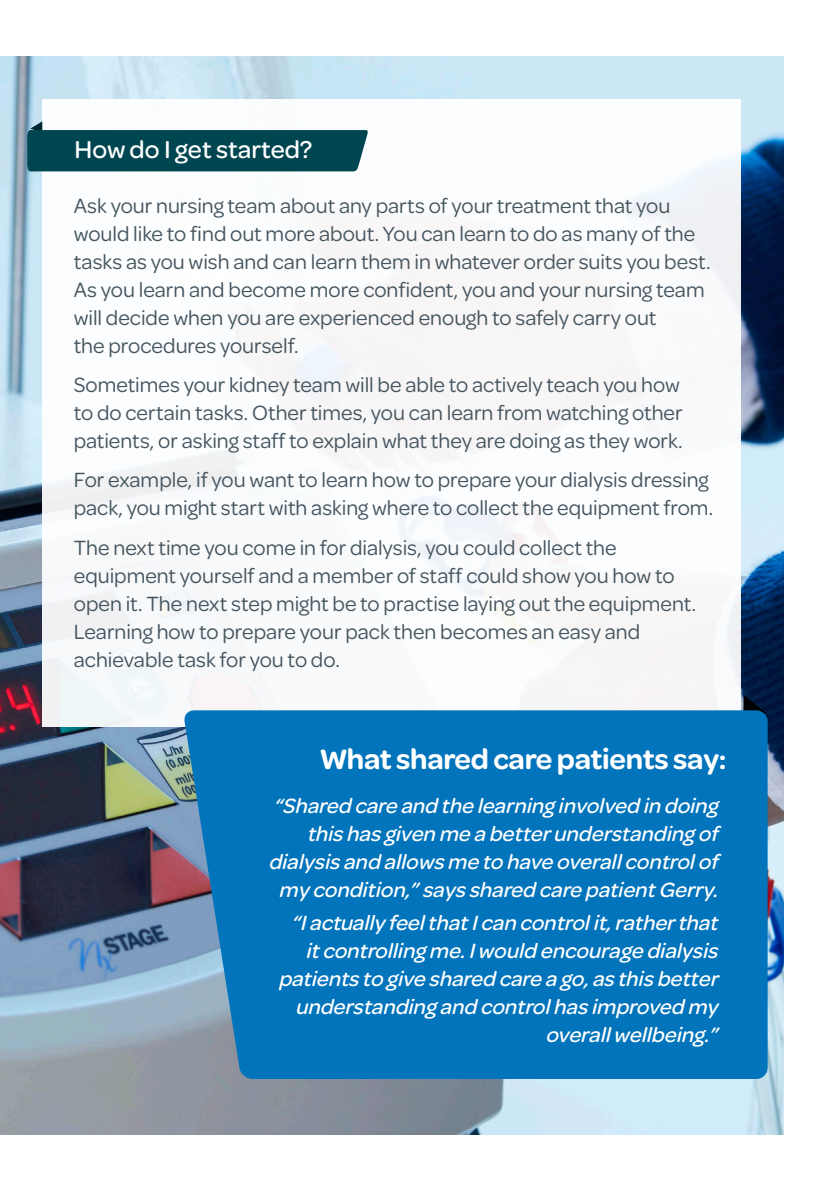
<style>
.page{position:relative;width:840px;height:1191px;background:#fff}
.page>*{position:absolute;margin:0;border:0;box-sizing:border-box;transform-origin:0 0}
.t1{font:600 30px "Omnes";letter-spacing:-.01em;color:#fff}
.t2{font:500 26px "Omnes";color:#fff}
.t3{font:22px/28px "Omnes";color:#45555f}
.t4{font:italic 500 22px/28px "Omnes";color:#fff;text-align:right}
</style>
<div class="page">
<img style="left:0;top:57px;width:782px;height:1077px">
<div style="left:42px;top:99px;width:698px;height:628px;background:#fff"></div>
<svg style="left:27px;top:121px;width:341px;height:51px"></svg>
<svg style="left:743px;top:695px;width:23px;height:15px"></svg>
<div style="left:183px;top:710px;width:584px;height:369px;background:#0174bc"></div>
<p class="t2" style="left:74px;top:132px;width:239px">How do I get started?</p>
<p class="t3" style="left:74px;top:190px;width:638px">Ask your nursing team about any parts of your treatment that you would like to find out more about. You can learn to do as many of the tasks as you wish and can learn them in whatever order suits you best.<br>As you learn and become more confident, you and your nursing team will decide when you are experienced enough to safely carry out<br>the procedures yourself.</p>
<p class="t3" style="left:74px;top:369px;width:610px">Sometimes your kidney team will be able to actively teach you how to do certain tasks. Other times, you can learn from watching other patients, or asking staff to explain what they are doing as they work.</p>
<p class="t3" style="left:74px;top:465px;width:640px">For example, if you want to learn how to prepare your dialysis dressing pack, you might start with asking where to collect the equipment from.</p>
<p class="t3" style="left:74px;top:532px;width:623px">The next time you come in for dialysis, you could collect the equipment yourself and a member of staff could show you how to open it. The next step might be to practise laying out the equipment.<br>Learning how to prepare your pack then becomes an easy and achievable task for you to do.</p>
<p class="t1" style="left:319px;top:738px;width:408px">What shared care patients say:</p>
<p class="t4" style="left:273px;top:790px;width:445px">“Shared care and the learning involved in doing</p>
<p class="t4" style="left:306px;top:818px;width:419px">thishasgiven me abetterunderstanding of</p>
<p class="t4" style="left:268px;top:846px;width:457px">dialysisand allowsme to have overallcontrolof</p>
<p class="t4" style="left:278px;top:874px;width:446px">mycondition,”saysshared care patientGerry.</p>
<p class="t4" style="left:278px;top:907px;width:447px">“IactuallyfeelthatIcan controlit,ratherthat itcontrolling me.Iwould encourage dialysis patientsto give shared care ago,asthisbetter understanding and controlhasimproved my overallwellbeing.”</p>
</div>
